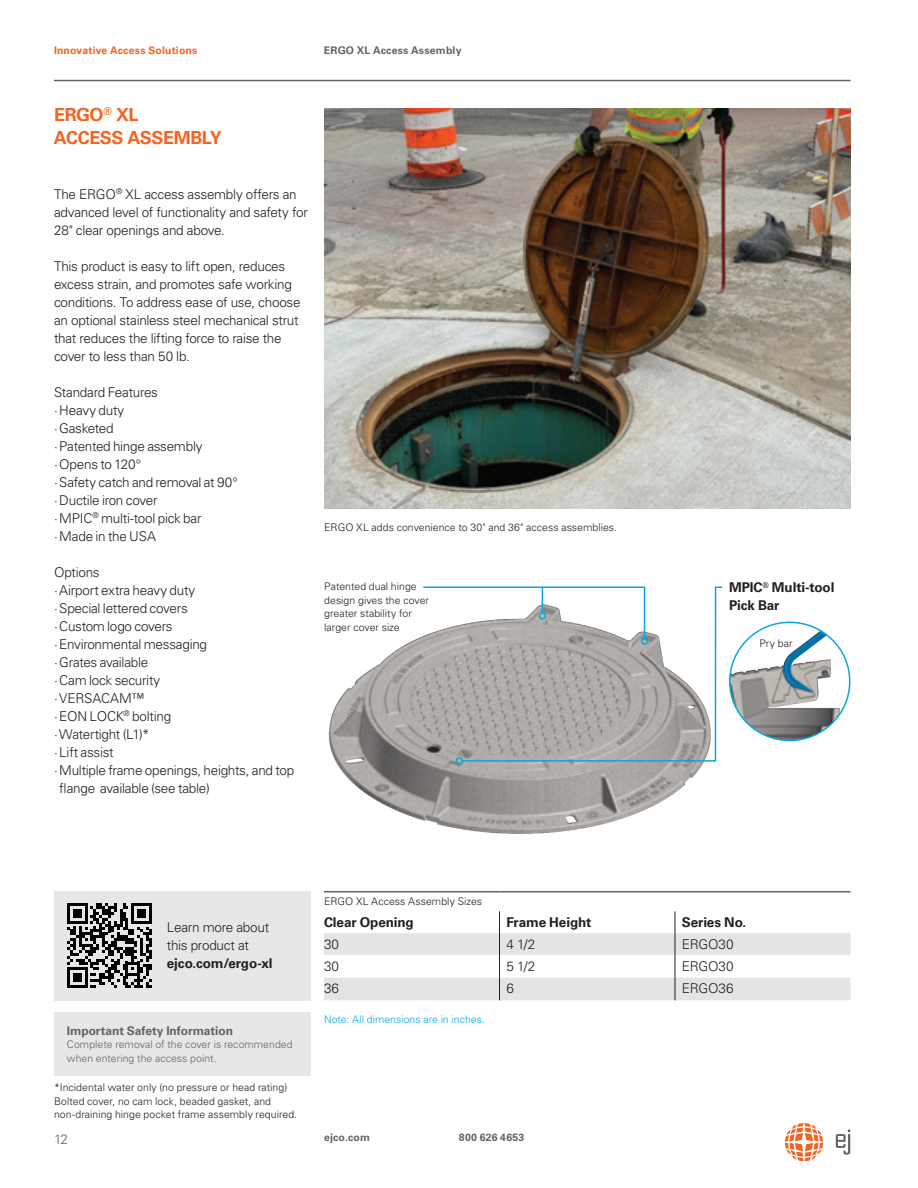
<style>
.page{position:relative;width:918px;height:1188px;background:#fff}
.page>*{position:absolute;margin:0;border:0;box-sizing:border-box;transform-origin:0 0}
.Product_Name_-_Bold_12pt_15pt{font:700 18px/22.5px "Univers LT Pro 65";letter-spacing:-.025em;color:#f36421}
.Body_Text_-_Light_9pt_12pt{font:300 13.5px/18px "Univers LT Pro 45";letter-spacing:-.02em;color:#231f20}
.Caption_-_Light_7pt_9pt{font:300 13.5px/18px "Univers LT Pro 45";letter-spacing:-.02em;color:#231f20}
.Subhead_2_-_Bold_9pt_12pt{font:700 13.5px/18px "Univers LT Pro 65";letter-spacing:-.01em;color:#231f20}
.Table_Text_-_Light_9pt_12pt_Left_Align{font:300 13.5px "Univers LT Pro 45";letter-spacing:-.015em;color:#231f20}
.Bullet_Points_-_Light_9pt_12pt{font:300 13.5px "Univers LT Pro 45";letter-spacing:-.02em;color:#231f20}
.Subhead_2_-_Bold_9pt_12pt_Left_Align{font:700 13.5px "Univers LT Pro 65";letter-spacing:-.01em;color:#231f20}
.Table_Text_1st_Column_-_Light_9pt_12pt{font:300 13.5px "Univers LT Pro 45";color:#231f20}
.t1{font:300 13.5px "Univers LT Pro 45";color:#636366}
.Small_Text_4_-_Light_8pt_12pt_Gray{font:700 12px "Univers LT Pro 65";letter-spacing:-.005em;color:#636366}
.Caption_-_Light_7pt_9pt-2{font:300 10.5px/13.5px "Univers LT Pro 45";letter-spacing:.005em;color:#231f20}
.Caption_-_Light_7pt_9pt-3{font:300 10.5px/13.5px "Univers LT Pro 45";letter-spacing:.005em;color:#636366}
.Small_Text_2_-_Bold_7pt_9pt{font:700 10.5px "Univers LT Pro 65";letter-spacing:.02em;color:#636366}
.Caption_-_Light_7pt_9pt-4{font:300 10.5px "Univers LT Pro 45";color:#08a7e0}
.t2{font:700 10.5px "Univers LT Pro 65";letter-spacing:.015em;color:#f36421}
.Table_Head_-_Light_7pt_9pt{font:300 10.5px "Univers LT Pro 45";letter-spacing:.005em;color:#231f20}
.s1{font-family:"Univers LT Pro 65";font-weight:700}
</style>
<div class="page">
<svg style="left:836px;top:1129px;width:15px;height:26px"></svg>
<svg style="left:785px;top:1123px;width:38px;height:38px"></svg>
<svg style="left:324px;top:911px;width:526px;height:89px"></svg>
<hr style="left:324px;top:891px;width:176px;height:1px;background:#636366">
<hr style="left:500px;top:891px;width:175px;height:1px;background:#636366">
<hr style="left:675px;top:891px;width:176px;height:1px;background:#636366">
<hr style="left:54px;top:80px;width:796px;height:1px;background:#636366">
<img style="left:328px;top:636px;width:376px;height:198px">
<img style="left:324px;top:108px;width:526px;height:401px">
<svg style="left:422px;top:586px;width:39px;height:54px"></svg>
<svg style="left:461px;top:586px;width:262px;height:176px"></svg>
<div style="left:456px;top:757px;width:7px;height:8px;border:2px solid #08a7e0;border-radius:50%"></div>
<img style="left:730px;top:622px;width:120px;height:119px">
<div style="left:729px;top:622px;width:121px;height:119px;border:2px solid #08a7e0;border-radius:50%"></div>
<div style="left:54px;top:1012px;width:256px;height:64px;background:#e6e7e9"></div>
<div style="left:54px;top:891px;width:256px;height:109px;background:#e6e7e9"></div>
<svg style="left:67px;top:903px;width:85px;height:85px"></svg>
<p class="t2" style="left:54px;top:44px;width:145px">Innovative Access Solutions</p>
<p class="Small_Text_2_-_Bold_7pt_9pt" style="left:324px;top:44px;width:139px">ERGO XL Access Assembly</p>
<p class="Product_Name_-_Bold_12pt_15pt" style="left:54px;top:103px;width:169px">ERGO<sup>®</sup> XL<br>ACCESS ASSEMBLY</p>
<p class="Body_Text_-_Light_9pt_12pt" style="left:54px;top:185px;width:255px">The ERGO<sup>®</sup> XL access assembly offers an advanced level of functionality and safety for<br>28" clear openings and above.</p>
<p class="Body_Text_-_Light_9pt_12pt" style="left:54px;top:257px;width:248px">This product is easy to lift open, reduces excess strain, and promotes safe working conditions. To address ease of use, choose an optional stainless steel mechanical strut that reduces the lifting force to raise the cover to less than 50 lb.</p>
<p class="Bullet_Points_-_Light_9pt_12pt" style="left:54px;top:384px;width:106px">Standard Features</p>
<p class="Body_Text_-_Light_9pt_12pt" style="left:54px;top:401px;width:72px">·Heavy duty</p>
<p class="Body_Text_-_Light_9pt_12pt" style="left:54px;top:419px;width:61px">·Gasketed</p>
<p class="Body_Text_-_Light_9pt_12pt" style="left:54px;top:437px;width:150px">·Patented hinge assembly</p>
<p class="Body_Text_-_Light_9pt_12pt" style="left:54px;top:455px;width:89px">·Opens to 120°</p>
<p class="Body_Text_-_Light_9pt_12pt" style="left:54px;top:473px;width:185px">·Safety catch and removal at 90°</p>
<p class="Body_Text_-_Light_9pt_12pt" style="left:54px;top:491px;width:105px">·Ductile iron cover</p>
<p class="Body_Text_-_Light_9pt_12pt" style="left:54px;top:509px;width:149px">·MPIC<sup>®</sup> multi-tool pick bar</p>
<p class="Body_Text_-_Light_9pt_12pt" style="left:54px;top:527px;width:104px">·Made in the USA</p>
<p class="Bullet_Points_-_Light_9pt_12pt" style="left:54px;top:564px;width:47px">Options</p>
<p class="Body_Text_-_Light_9pt_12pt" style="left:54px;top:581px;width:143px">·Airport extra heavy duty</p>
<p class="Body_Text_-_Light_9pt_12pt" style="left:54px;top:599px;width:135px">·Special lettered covers</p>
<p class="Body_Text_-_Light_9pt_12pt" style="left:54px;top:617px;width:120px">·Custom logo covers</p>
<p class="Body_Text_-_Light_9pt_12pt" style="left:54px;top:635px;width:155px">·Environmental messaging</p>
<p class="Body_Text_-_Light_9pt_12pt" style="left:54px;top:653px;width:96px">·Grates available</p>
<p class="Body_Text_-_Light_9pt_12pt" style="left:54px;top:671px;width:108px">·Cam lock security</p>
<p class="Body_Text_-_Light_9pt_12pt" style="left:54px;top:689px;width:92px">·VERSACAM™</p>
<p class="Body_Text_-_Light_9pt_12pt" style="left:54px;top:707px;width:119px">·EON LOCK<sup>®</sup> bolting</p>
<p class="Body_Text_-_Light_9pt_12pt" style="left:54px;top:725px;width:97px">·Watertight (L1)*</p>
<p class="Body_Text_-_Light_9pt_12pt" style="left:54px;top:743px;width:61px">·Lift assist</p>
<p class="Body_Text_-_Light_9pt_12pt" style="left:59px;top:761px;width:236px;text-indent:-5px">·Multiple frame openings, heights, and top flange available (see table)</p>
<p class="Caption_-_Light_7pt_9pt-2" style="left:324px;top:520px;width:294px">ERGO XL adds convenience to 30" and 36" access assemblies.</p>
<p class="Caption_-_Light_7pt_9pt-2" style="left:324px;top:580px;width:106px">Patented dual hinge design gives the cover greater stability for larger cover size</p>
<p class="Subhead_2_-_Bold_9pt_12pt" style="left:729px;top:579px;width:107px">MPIC<sup>®</sup> Multi-tool<br>Pick Bar</p>
<p class="Caption_-_Light_7pt_9pt-2" style="left:759px;top:636px;width:35px">Pry bar</p>
<p class="Caption_-_Light_7pt_9pt" style="left:167px;top:919px;width:107px">Learn more about this product at <span class="s1">ejco.com/ergo-xl</span></p>
<p class="Small_Text_4_-_Light_8pt_12pt_Gray" style="left:67px;top:1023px;width:168px">Important Safety Information</p>
<p class="Caption_-_Light_7pt_9pt-3" style="left:67px;top:1038px;width:227px">Complete removal of the cover is recommended when entering the access point.</p>
<p class="Caption_-_Light_7pt_9pt-2" style="left:54px;top:1081px;width:245px">*Incidental water only (no pressure or head rating)<br>Bolted cover, no cam lock, beaded gasket, and non-draining hinge pocket frame assembly required.</p>
<p class="t1" style="left:54px;top:1131px;width:16px">12</p>
<p class="Table_Head_-_Light_7pt_9pt" style="left:324px;top:895px;width:160px">ERGO XL Access Assembly Sizes</p>
<p class="Subhead_2_-_Bold_9pt_12pt" style="left:324px;top:913px;width:91px">Clear Opening</p>
<p class="Subhead_2_-_Bold_9pt_12pt_Left_Align" style="left:506px;top:914px;width:87px">Frame Height</p>
<p class="Subhead_2_-_Bold_9pt_12pt_Left_Align" style="left:682px;top:914px;width:66px">Series No.</p>
<p class="Table_Text_1st_Column_-_Light_9pt_12pt" style="left:324px;top:936px;width:17px">30</p>
<p class="Table_Text_-_Light_9pt_12pt_Left_Align" style="left:506px;top:936px;width:30px">4 1/2</p>
<p class="Table_Text_-_Light_9pt_12pt_Left_Align" style="left:682px;top:936px;width:53px">ERGO30</p>
<p class="Table_Text_1st_Column_-_Light_9pt_12pt" style="left:324px;top:958px;width:17px">30</p>
<p class="Table_Text_-_Light_9pt_12pt_Left_Align" style="left:506px;top:958px;width:30px">5 1/2</p>
<p class="Table_Text_-_Light_9pt_12pt_Left_Align" style="left:682px;top:958px;width:53px">ERGO30</p>
<p class="Table_Text_1st_Column_-_Light_9pt_12pt" style="left:324px;top:980px;width:17px">36</p>
<p class="Table_Text_-_Light_9pt_12pt_Left_Align" style="left:506px;top:980px;width:9px">6</p>
<p class="Table_Text_-_Light_9pt_12pt_Left_Align" style="left:682px;top:980px;width:53px">ERGO36</p>
<p class="Caption_-_Light_7pt_9pt-4" style="left:324px;top:1013px;width:163px">Note: All dimensions are in inches.</p>
<p class="Small_Text_2_-_Bold_7pt_9pt" style="left:324px;top:1131px;width:47px">ejco.com</p>
<p class="Small_Text_2_-_Bold_7pt_9pt" style="left:459px;top:1131px;width:67px">800 626 4653</p>
</div>
